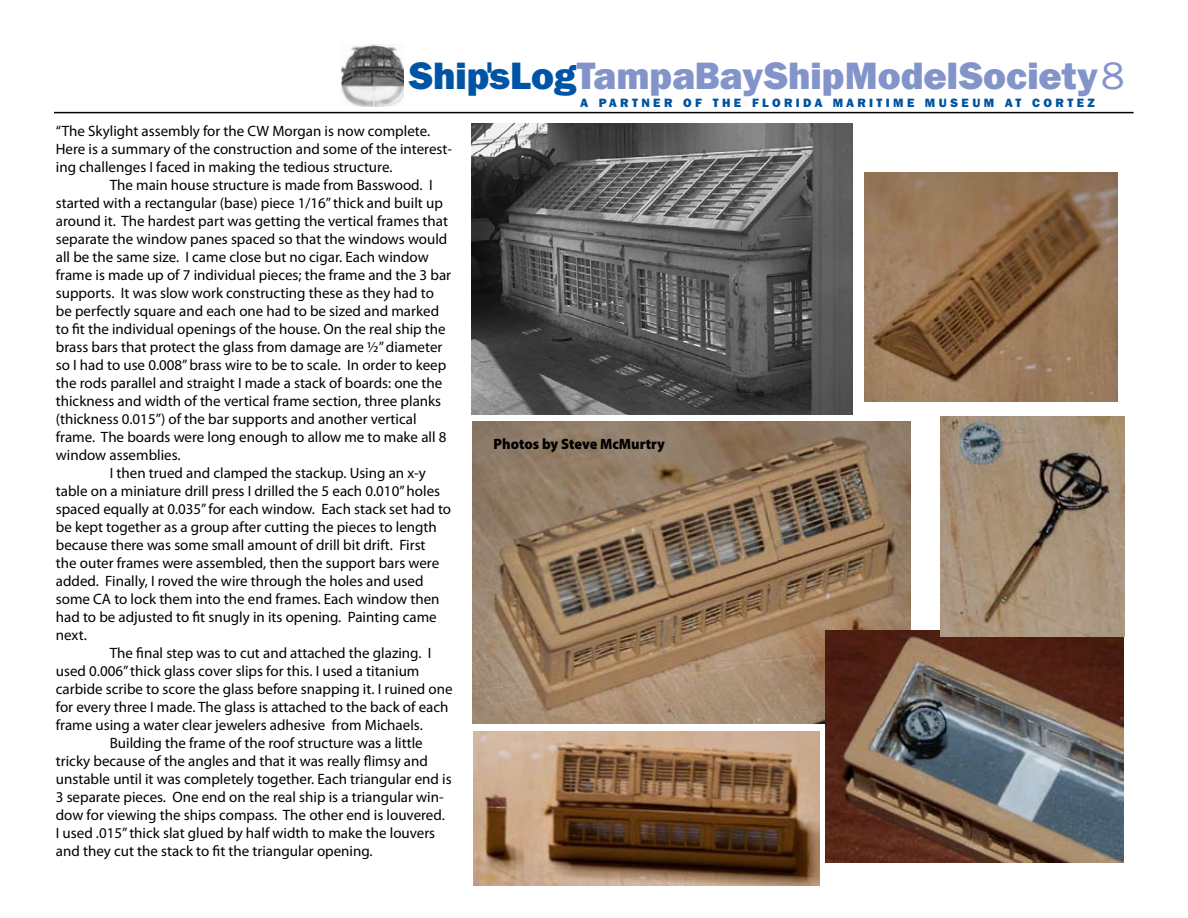
<style>
.page{position:relative;width:1188px;height:918px;background:#fff}
.page>*{position:absolute;margin:0;border:0;box-sizing:border-box;transform-origin:0 0}
.t1{font:800 37.95px "Franklin Gothic IT Cby BT";color:#8394ca}
.t2{font:15px/18px "Myriad Pro";color:#000}
.t3{font:900 15px "Myriad Pro";color:#000;scale:.95 1}
.t4{font:800 12px "Franklin Gothic IT Cby BT";letter-spacing:.28em;color:#00539f}
.s1{color:#0054a6}
.s2{font-weight:400}
</style>
<div class="page">
<img style="left:472px;top:421px;width:439px;height:303px">
<hr style="left:54px;top:112px;width:1080px;height:1px;background:#000">
<img style="left:340px;top:45px;width:64px;height:61px">
<img style="left:825px;top:630px;width:299px;height:232px">
<img style="left:471px;top:123px;width:382px;height:291px">
<img style="left:940px;top:416px;width:185px;height:221px">
<img style="left:474px;top:732px;width:345px;height:154px">
<img style="left:864px;top:173px;width:253px;height:228px">
<h1 class="t1" style="left:408px;top:52px;width:717px"><span class="s1">Ship'sLog</span>TampaBayShipModelSociety<span class="s2">8</span></h1>
<p class="t2" style="left:56px;top:121px;width:398px">“The Skylight assembly for the CW Morgan is now complete.<br>Here is a summary of the construction and some of the interest&shy;ing challenges I faced in making the tedious structure.</p>
<p class="t2" style="left:110px;top:175px;width:324px">The main house structure is made from Basswood. I</p>
<p class="t2" style="left:56px;top:193px;width:389px">started with a rectangular (base) piece 1/16” thick and built up</p>
<p class="t2" style="left:56px;top:211px;width:394px">around it. The hardest part was getting the vertical frames that</p>
<p class="t2" style="left:56px;top:229px;width:393px">separate the window panes spaced so that the windows would</p>
<p class="t2" style="left:56px;top:247px;width:374px">all be the same size. I came close but no cigar. Each window</p>
<p class="t2" style="left:56px;top:265px;width:397px">frame is made up of 7 individual pieces; the frame and the 3 bar</p>
<p class="t2" style="left:56px;top:283px;width:380px">supports. It was slow work constructing these as they had to</p>
<p class="t2" style="left:56px;top:301px;width:385px">be perfectly square and each one had to be sized and marked</p>
<p class="t2" style="left:56px;top:319px;width:391px">to fit the individual openings of the house. On the real ship the</p>
<p class="t2" style="left:56px;top:337px;width:388px">brass bars that protect the glass from damage are ½” diameter</p>
<p class="t2" style="left:56px;top:355px;width:392px">so I had to use 0.008” brass wire to be to scale. In order to keep</p>
<p class="t2" style="left:56px;top:373px;width:388px">the rods parallel and straight I made a stack of boards: one the</p>
<p class="t2" style="left:56px;top:391px;width:387px">thickness and width of the vertical frame section, three planks</p>
<p class="t2" style="left:56px;top:409px;width:362px">(thickness 0.015”) of the bar supports and another vertical</p>
<p class="t2" style="left:56px;top:427px;width:392px">frame. The boards were long enough to allow me to make all 8</p>
<p class="t2" style="left:56px;top:445px;width:126px">window assemblies.</p>
<p class="t2" style="left:110px;top:463px;width:318px">I then trued and clamped the stackup. Using an x-y</p>
<p class="t2" style="left:56px;top:481px;width:386px">table on a miniature drill press I drilled the 5 each 0.010” holes</p>
<p class="t2" style="left:56px;top:499px;width:397px">spaced equally at 0.035” for each window. Each stack set had to</p>
<p class="t2" style="left:56px;top:517px;width:383px">be kept together as a group after cutting the pieces to length</p>
<p class="t2" style="left:56px;top:535px;width:371px">because there was some small amount of drill bit drift. First</p>
<p class="t2" style="left:56px;top:553px;width:385px">the outer frames were assembled, then the support bars were</p>
<p class="t2" style="left:56px;top:571px;width:369px">added. Finally, I roved the wire through the holes and used</p>
<p class="t2" style="left:56px;top:589px;width:385px">some CA to lock them into the end frames. Each window then</p>
<p class="t2" style="left:56px;top:607px;width:382px">had to be adjusted to fit snugly in its opening. Painting came</p>
<p class="t2" style="left:56px;top:625px;width:32px">next.</p>
<p class="t2" style="left:110px;top:643px;width:323px">The final step was to cut and attached the glazing. I</p>
<p class="t2" style="left:56px;top:661px;width:365px">used 0.006” thick glass cover slips for this. I used a titanium</p>
<p class="t2" style="left:56px;top:679px;width:398px">carbide scribe to score the glass before snapping it. I ruined one</p>
<p class="t2" style="left:56px;top:697px;width:394px">for every three I made. The glass is attached to the back of each</p>
<p class="t2" style="left:56px;top:715px;width:368px">frame using a water clear jewelers adhesive from Michaels.</p>
<p class="t2" style="left:110px;top:733px;width:314px">Building the frame of the roof structure was a little</p>
<p class="t2" style="left:56px;top:751px;width:374px">tricky because of the angles and that it was really flimsy and</p>
<p class="t2" style="left:56px;top:769px;width:397px">unstable until it was completely together. Each triangular end is</p>
<p class="t2" style="left:56px;top:787px;width:389px">3 separate pieces. One end on the real ship is a triangular win-</p>
<p class="t2" style="left:56px;top:805px;width:391px">dow for viewing the ships compass. The other end is louvered.</p>
<p class="t2" style="left:56px;top:823px;width:381px">I used .015” thick slat glued by half width to make the louvers</p>
<p class="t2" style="left:56px;top:841px;width:318px">and they cut the stack to fit the triangular opening.</p>
<p class="t4" style="left:580px;top:95px;width:516px">A PARTNER OF THE FLORIDA MARITIME MUSEUM AT CORTEZ</p>
<p class="t3" style="left:494px;top:434px;width:182px">Photos by Steve McMurtry</p>
</div>
